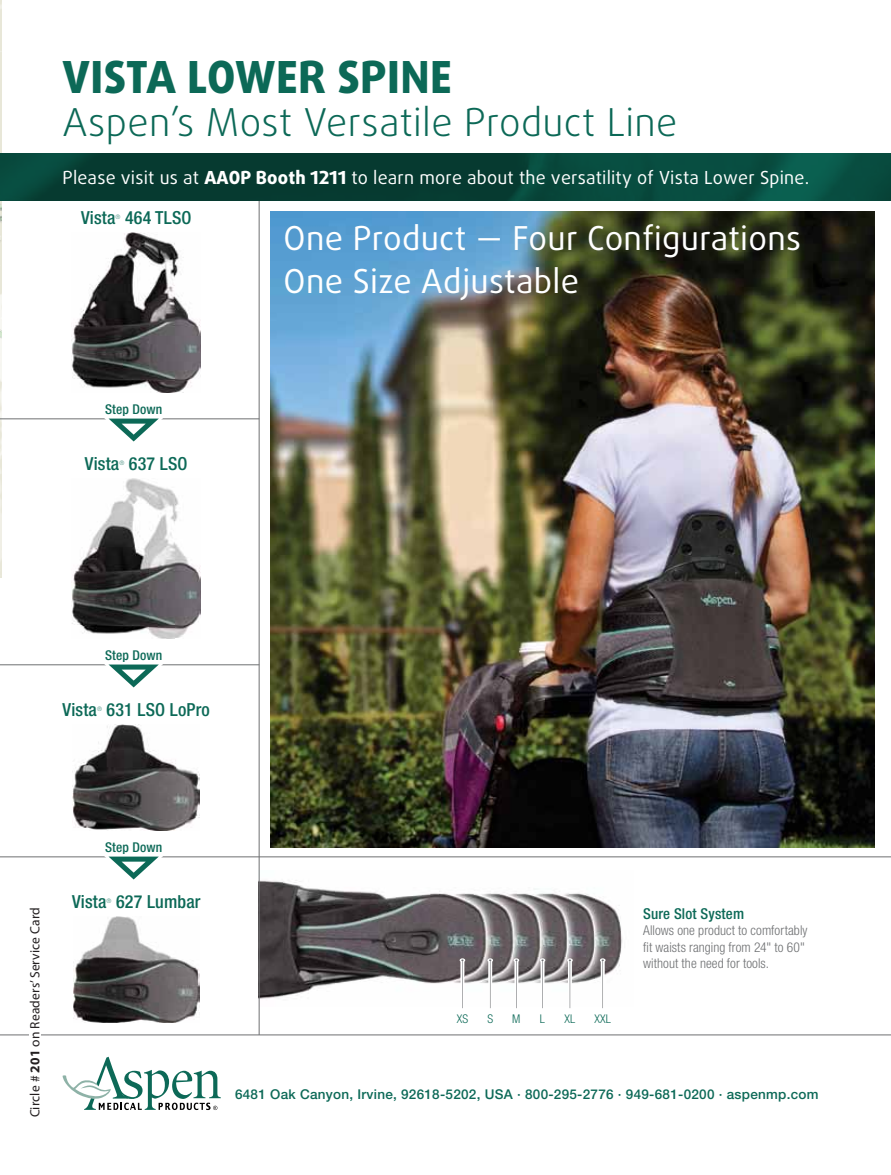
<style>
.page{position:relative;width:891px;height:1175px;background:#fff}
.page>*{position:absolute;margin:0;border:0;box-sizing:border-box;transform-origin:0 0}
.t1{font:800 44.25px "Daxline Pro";letter-spacing:.01em;color:#0c6957}
.t2{font:300 38.4px "Daxline Pro";letter-spacing:.01em;color:#0c6957}
.t3{font:33px/42.8px "Daxline Pro";letter-spacing:.01em;color:#fff}
.t4{font:18px "Daxline Pro";letter-spacing:.01em;color:#fff}
.t5{font:500 condensed 18px "Helvetica Neue LT Std";letter-spacing:.01em;color:#0c6957}
.t6{font:500 condensed 15px "Helvetica Neue LT Std";letter-spacing:.01em;color:#0c6957}
.t7{font:300 condensed 13.5px/16.2px "Helvetica Neue LT Std";letter-spacing:.005em;color:#6e7072}
.t8{font:500 13.5px "Helvetica Neue LT Std";letter-spacing:.02em;color:#0c6957}
.t9{font:13.5px "Myriad Pro";letter-spacing:.01em;color:#231f20}
.t10{font:500 condensed 13.5px "Helvetica Neue LT Std";letter-spacing:.01em;color:#0c6957}
.t11{font:300 condensed 12px "Helvetica Neue LT Std";letter-spacing:.01em;color:#0c6957}
.t12{font:100 condensed 6.15px "Helvetica Neue LT Std";color:#0c6957}
.s1{font-weight:800}
.s2{font-weight:700}
</style>
<div class="page">
<img style="left:260px;top:880px;width:363px;height:119px">
<hr style="left:259px;top:159px;width:1px;height:875px;background:#6e7072">
<img style="left:72px;top:232px;width:129px;height:160px">
<img style="left:72px;top:478px;width:129px;height:160px">
<img style="left:73px;top:724px;width:127px;height:106px">
<img style="left:73px;top:916px;width:126px;height:106px">
<hr style="left:0;top:418px;width:259px;height:1px;background:#6e7072">
<svg style="left:102px;top:418px;width:63px;height:24px"></svg>
<hr style="left:0;top:664px;width:259px;height:1px;background:#6e7072">
<svg style="left:102px;top:664px;width:63px;height:24px"></svg>
<hr style="left:0;top:856px;width:891px;height:1px;background:#6e7072">
<svg style="left:102px;top:856px;width:63px;height:24px"></svg>
<hr style="left:0;top:1034px;width:891px;height:1px;background:#6e7072">
<img style="left:270px;top:211px;width:605px;height:636px">
<img style="left:0;top:153px;width:891px;height:47px">
<svg style="left:62px;top:1056px;width:159px;height:54px"></svg>
<svg style="left:460px;top:958px;width:5px;height:51px"></svg>
<svg style="left:487px;top:958px;width:6px;height:51px"></svg>
<svg style="left:514px;top:958px;width:5px;height:51px"></svg>
<svg style="left:540px;top:958px;width:5px;height:51px"></svg>
<svg style="left:567px;top:958px;width:6px;height:50px"></svg>
<svg style="left:600px;top:958px;width:6px;height:51px"></svg>
<div style="left:29px;top:906px;width:11px;height:214px;background:#fff"></div>
<h1 class="t1" style="left:63px;top:48px;width:391px">VISTA LOWER SPINE</h1>
<h2 class="t2" style="left:63px;top:96px;width:616px">Aspen’s Most Versatile Product Line</h2>
<h3 class="t4" style="left:63px;top:165px;width:748px">Please visit us at <span class="s1">AAOP Booth 1211</span> to learn more about the versatility of Vista Lower Spine.</h3>
<h3 class="t3" style="left:284px;top:217px;width:519px">One Product — Four Configurations<br>One Size Adjustable</h3>
<h3 class="t5" style="left:81px;top:207px;width:36px">Vista</h3>
<p class="t12" style="left:116px;top:213px;width:6px">®</p>
<h3 class="t5" style="left:125px;top:207px;width:68px">464 TLSO</h3>
<p class="t10" style="left:105px;top:401px;width:59px">Step Down</p>
<h3 class="t5" style="left:85px;top:453px;width:36px">Vista</h3>
<p class="t12" style="left:120px;top:459px;width:6px">®</p>
<h3 class="t5" style="left:129px;top:453px;width:60px">637 LSO</h3>
<p class="t10" style="left:105px;top:647px;width:59px">Step Down</p>
<h3 class="t5" style="left:63px;top:698px;width:36px">Vista</h3>
<p class="t12" style="left:97px;top:705px;width:6px">®</p>
<h3 class="t5" style="left:107px;top:698px;width:105px">631 LSO LoPro</h3>
<p class="t9" style="left:27px;top:1117px;width:212px;rotate:-90deg">Circle # <span class="s2">201</span> on Readers’ Service Card</p>
<p class="t10" style="left:105px;top:839px;width:59px">Step Down</p>
<h3 class="t5" style="left:72px;top:890px;width:36px">Vista</h3>
<p class="t12" style="left:107px;top:897px;width:6px">®</p>
<h3 class="t5" style="left:116px;top:890px;width:86px">627 Lumbar</h3>
<p class="t11" style="left:457px;top:1011px;width:13px">XS</p>
<p class="t11" style="left:487px;top:1011px;width:7px">S</p>
<p class="t11" style="left:512px;top:1011px;width:10px">M</p>
<p class="t11" style="left:540px;top:1011px;width:7px">L</p>
<p class="t11" style="left:565px;top:1011px;width:12px">XL</p>
<p class="t11" style="left:595px;top:1011px;width:18px">XXL</p>
<p class="t6" style="left:643px;top:905px;width:103px">Sure Slot System</p>
<p class="t7" style="left:643px;top:922px;width:166px">Allows one product to comfortably fit waists ranging from 24" to 60" without the need for tools.</p>
<p class="t8" style="left:235px;top:1085px;width:585px">6481 Oak Canyon, Irvine, 92618-5202, USA ∙ 800-295-2776 ∙ 949-681-0200 ∙ aspenmp.com</p>
</div>
